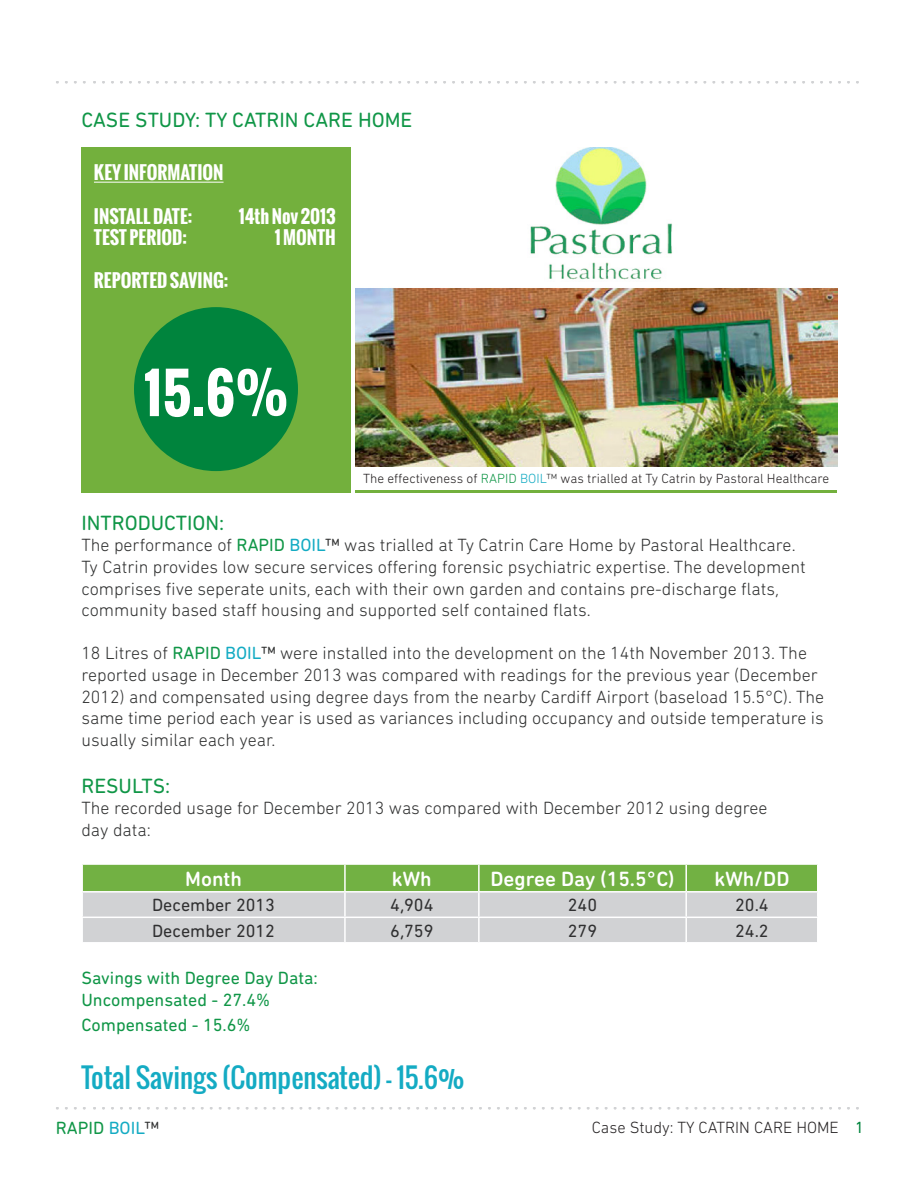
<style>
.page{position:relative;width:918px;height:1188px;background:#fff}
.page>*{position:absolute;margin:0;border:0;box-sizing:border-box;transform-origin:0 0}
.t1{font:700 54px "Oswald";color:#fff}
.t2{font:27px "Oswald";color:#14abc3}
.t3{font:21px "DIN Next Rounded LT Pro";color:#109647}
.t4{font:500 21px "DIN Next Rounded LT Pro";color:#fff}
.t5{font:300 18px/21.6px "DIN Next Rounded LT Pro";color:#303131}
.t6{font:18px "DIN Next Rounded LT Pro";color:#109647}
.t7{font:700 18px "Oswald";color:#fff}
.t8{font:18px "DIN Next Rounded LT Pro";color:#303031}
.t9{font:300 16.5px "DIN Next LT Pro";color:#262324}
.t10{font:300 13.5px "DIN Next Rounded LT Pro";color:#231f20}
.s1{color:#109647}
.s2{color:#14abc3}
.s3{color:#303131}
.s4{font-weight:400;color:#109647}
.s5{font-weight:400;color:#14abc3}
.s6{font-weight:400}
.s7{font-weight:400;color:#00843d}
</style>
<div class="page">
<svg style="left:102px;top:81px;width:757px;height:3px"></svg>
<svg style="left:102px;top:1107px;width:757px;height:3px"></svg>
<svg style="left:83px;top:865px;width:734px;height:77px;background:#afc6a1"></svg>
<hr style="left:81px;top:891px;width:264px;height:2px;background:#fff">
<hr style="left:345px;top:891px;width:134px;height:2px;background:#fff">
<hr style="left:479px;top:891px;width:207px;height:2px;background:#fff">
<hr style="left:686px;top:891px;width:133px;height:2px;background:#fff">
<hr style="left:81px;top:917px;width:264px;height:1px;background:#fff">
<hr style="left:345px;top:917px;width:134px;height:1px;background:#fff">
<hr style="left:479px;top:917px;width:207px;height:1px;background:#fff">
<hr style="left:686px;top:917px;width:133px;height:1px;background:#fff">
<hr style="left:344px;top:865px;width:2px;height:26px;background:#fff">
<hr style="left:478px;top:865px;width:2px;height:26px;background:#fff">
<hr style="left:685px;top:865px;width:2px;height:26px;background:#fff">
<hr style="left:344px;top:893px;width:2px;height:24px;background:#fff">
<hr style="left:478px;top:893px;width:2px;height:24px;background:#fff">
<hr style="left:685px;top:893px;width:2px;height:24px;background:#fff">
<hr style="left:344px;top:918px;width:2px;height:24px;background:#fff">
<hr style="left:478px;top:918px;width:2px;height:24px;background:#fff">
<hr style="left:685px;top:918px;width:2px;height:24px;background:#fff">
<div style="left:81px;top:148px;width:270px;height:345px;background:#73b03d"></div>
<hr style="left:94px;top:182px;width:130px;height:1px;background:#fff">
<div style="left:134px;top:307px;width:164px;height:164px;background:#00843d;border-radius:50%"></div>
<hr style="left:355px;top:490px;width:482px;height:3px;background:#73b03d">
<img style="left:355px;top:148px;width:482px;height:319px">
<p class="t3" style="left:81px;top:107px;width:332px">CASE STUDY: TY CATRIN CARE HOME</p>
<p class="t7" style="left:94px;top:159px;width:131px">KEY INFORMATION</p>
<p class="t7" style="left:94px;top:202px;width:100px">INSTALL DATE:</p>
<p class="t7" style="left:239px;top:202px;width:99px">14th Nov 2013</p>
<p class="t7" style="left:94px;top:224px;width:94px">TEST PERIOD:</p>
<p class="t7" style="left:275px;top:224px;width:63px">1 MONTH</p>
<p class="t7" style="left:94px;top:267px;width:136px">REPORTED SAVING:</p>
<p class="t1" style="left:144px;top:353px;width:147px">15.6%</p>
<p class="t10" style="left:363px;top:470px;width:468px">The effectiveness of <span class="s1">RAPID</span> <span class="s2">BOIL</span><span class="s3">™</span> was trialled at Ty Catrin by Pastoral Healthcare</p>
<p class="t3" style="left:81px;top:510px;width:144px">INTRODUCTION:</p>
<p class="t5" style="left:81px;top:534px;width:726px">The performance of <span class="s4">RAPID</span> <span class="s5">BOIL</span><span class="s6">™</span> was trialled at Ty Catrin Care Home by Pastoral Healthcare.<br>Ty Catrin provides low secure services offering forensic psychiatric expertise. The development comprises five seperate units, each with their own garden and contains pre-discharge flats, community based staff housing and supported self contained flats.</p>
<p class="t5" style="left:81px;top:642px;width:744px">18 Litres of <span class="s4">RAPID</span> <span class="s5">BOIL</span><span class="s6">™</span> were installed into the development on the 14th November 2013. The reported usage in December 2013 was compared with readings for the previous year (December 2012) and compensated using degree days from the nearby Cardiff Airport (baseload 15.5°C). The same time period each year is used as variances including occupancy and outside temperature is usually similar each year.</p>
<p class="t3" style="left:81px;top:773px;width:90px">RESULTS:</p>
<p class="t5" style="left:81px;top:797px;width:688px">The recorded usage for December 2013 was compared with December 2012 using degree day data:</p>
<p class="t4" style="left:185px;top:866px;width:58px">Month</p>
<p class="t4" style="left:392px;top:866px;width:41px">kWh</p>
<p class="t4" style="left:491px;top:866px;width:186px">Degree Day (15.5°C)</p>
<p class="t4" style="left:714px;top:866px;width:76px">kWh/DD</p>
<p class="t8" style="left:152px;top:895px;width:124px">December 2013</p>
<p class="t8" style="left:390px;top:895px;width:45px">4,904</p>
<p class="t8" style="left:568px;top:895px;width:31px">240</p>
<p class="t8" style="left:735px;top:895px;width:35px">20.4</p>
<p class="t8" style="left:152px;top:920px;width:124px">December 2012</p>
<p class="t8" style="left:390px;top:920px;width:45px">6,759</p>
<p class="t8" style="left:568px;top:920px;width:31px">279</p>
<p class="t8" style="left:735px;top:920px;width:35px">24.2</p>
<p class="t6" style="left:81px;top:968px;width:238px">Savings with Degree Day Data:</p>
<p class="t6" style="left:81px;top:989px;width:190px">Uncompensated - 27.4%</p>
<p class="t6" style="left:81px;top:1015px;width:171px">Compensated - 15.6%</p>
<p class="t2" style="left:81px;top:1057px;width:384px">Total Savings (Compensated) - 15.6%</p>
<p class="t6" style="left:56px;top:1117px;width:105px">RAPID <span class="s2">BOIL</span><span class="s3">™</span></p>
<p class="t9" style="left:592px;top:1118px;width:274px">Case Study: TY CATRIN CARE HOME <span class="s7">1</span></p>
</div>
